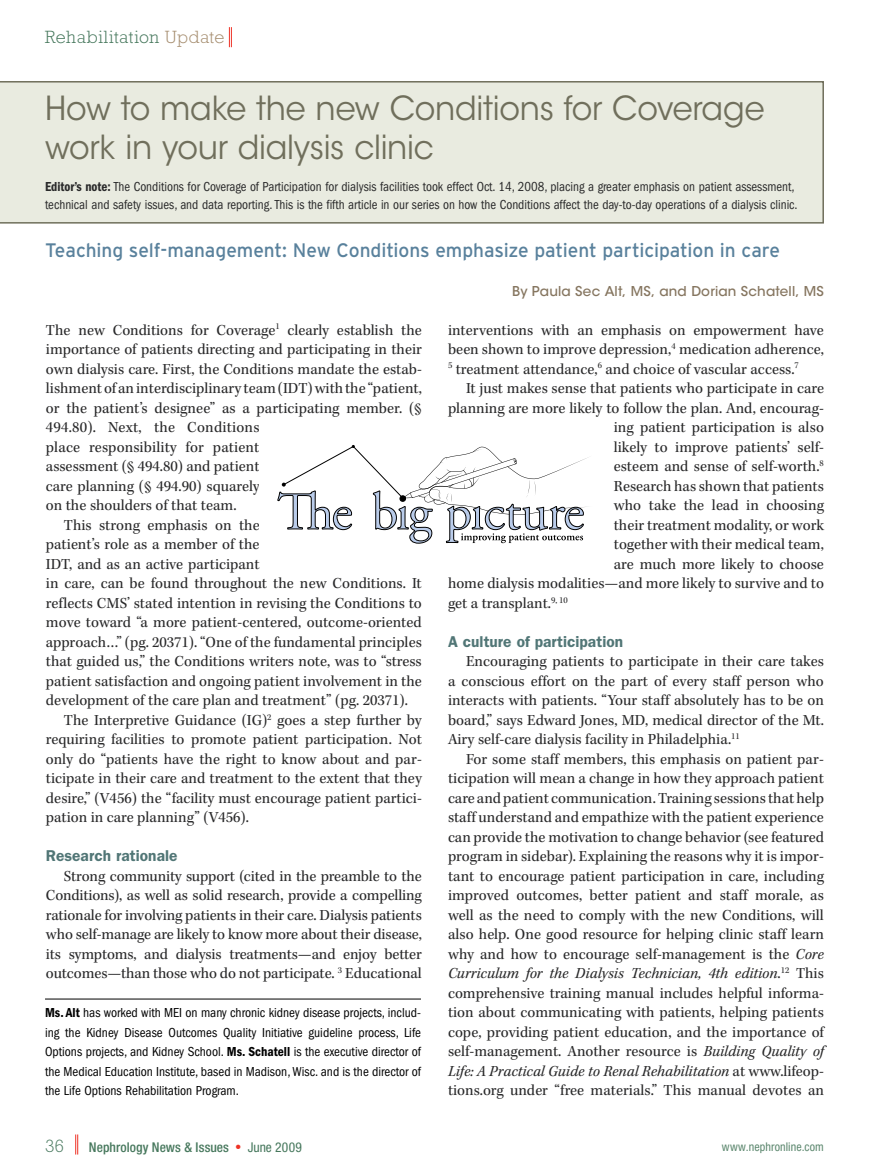
<style>
.page{position:relative;width:878px;height:1175px;background:#fff}
.page>*{position:absolute;margin:0;border:0;box-sizing:border-box;transform-origin:0 0}
.t1{font:33px/39px "ITC Avant Garde Std";letter-spacing:-.01em;color:#706f5c;scale:.96 1}
.t2{font:19.5px "Interstate";letter-spacing:-.005em;color:#59819c}
.t3{font:300 18px "Rockwell Std";letter-spacing:.025em;color:#47785d}
.t4{font:15.75px/19.5px "Kepler Std";color:#29292a;text-align:justify}
.t5{font:600 15.75px "ITC Franklin Gothic Std";letter-spacing:.005em;color:#517676}
.t6{font:condensed 13.5px/19.5px "ITC Franklin Gothic Std";color:#000;text-align:justify}
.t7{font:condensed 13.5px/18px "ITC Franklin Gothic Std";color:#29292a;scale:.96 1}
.t8{font:500 13.5px "ITC Avant Garde Std";letter-spacing:.01em;color:#867660}
.t9{font:500 condensed 13.5px "Helvetica Neue LT Std";letter-spacing:.005em;color:#47785d}
.t10{font:condensed 12px "Helvetica Neue LT Std";letter-spacing:.005em;color:#5e8970}
.s1{color:#a68e70}
.s2{font-family:"ITC Franklin Gothic Std Dm Cd";font-stretch:normal}
.s3{font-style:italic}
.s4{font-family:"ITC Franklin Gothic Std";font-weight:600;font-stretch:normal;font-size:15px;color:#ee3226}
.s5{font-weight:400}
</style>
<div class="page">
<svg style="left:75px;top:1134px;width:3px;height:20px"></svg>
<svg style="left:229px;top:27px;width:3px;height:20px"></svg>
<div style="left:0;top:81px;width:824px;height:143px;background:#e9ebe0"></div>
<hr style="left:45px;top:998px;width:376px;height:1px;background:#000">
<svg style="left:277px;top:445px;width:312px;height:99px"></svg>
<p class="t3" style="left:45px;top:27px;width:181px">Rehabilitation <span class="s1">Update</span></p>
<h1 class="t1" style="left:45px;top:89px;width:751px">How to make the new Conditions for Coverage work in your dialysis clinic</h1>
<p class="t7" style="left:45px;top:177px;width:785px"><span class="s2">Editor’s note:</span> The Conditions for Coverage of Participation for dialysis facilities took effect Oct. 14, 2008, placing a greater emphasis on patient assessment, technical and safety issues, and data reporting. This is the fifth article in our series on how the Conditions affect the day-to-day operations of a dialysis clinic.</p>
<p class="t2" style="left:45px;top:239px;width:736px">Teaching self-management: New Conditions emphasize patient participation in care</p>
<p class="t8" style="left:512px;top:282px;width:313px">By Paula Sec Alt, MS, and Dorian Schatell, MS</p>
<p class="t4" style="left:46px;top:320px;width:377px">The new Conditions for Coverage<sup>1</sup> clearly establish the</p>
<p class="t4" style="left:46px;top:340px;width:377px">importance of patients directing and participating in their</p>
<p class="t4" style="left:46px;top:359px;width:377px">own dialysis care. First, the Conditions mandate the estab-</p>
<p class="t4" style="left:46px;top:379px;width:377px">lishment of an interdisciplinary team (IDT) with the “patient,</p>
<p class="t4" style="left:46px;top:398px;width:377px">or the patient’s designee” as a participating member. (§</p>
<p class="t4" style="left:46px;top:418px;width:215px">494.80). Next, the Conditions</p>
<p class="t4" style="left:46px;top:437px;width:215px">place responsibility for patient</p>
<p class="t4" style="left:46px;top:457px;width:215px">assessment (§ 494.80) and patient</p>
<p class="t4" style="left:46px;top:476px;width:215px">care planning (§ 494.90) squarely</p>
<p class="t4" style="left:46px;top:496px;width:192px">on the shoulders of that team.</p>
<p class="t4" style="left:64px;top:515px;width:197px">This strong emphasis on the</p>
<p class="t4" style="left:46px;top:535px;width:215px">patient’s role as a member of the</p>
<p class="t4" style="left:46px;top:554px;width:215px">IDT, and as an active participant</p>
<p class="t4" style="left:46px;top:574px;width:377px">in care, can be found throughout the new Conditions. It</p>
<p class="t4" style="left:46px;top:593px;width:377px">reflects CMS’ stated intention in revising the Conditions to</p>
<p class="t4" style="left:46px;top:613px;width:377px">move toward “a more patient-centered, outcome-oriented</p>
<p class="t4" style="left:46px;top:632px;width:377px">approach…” (pg. 20371). “One of the fundamental principles</p>
<p class="t4" style="left:46px;top:652px;width:377px">that guided us,” the Conditions writers note, was to “stress</p>
<p class="t4" style="left:46px;top:671px;width:377px">patient satisfaction and ongoing patient involvement in the</p>
<p class="t4" style="left:46px;top:691px;width:363px">development of the care plan and treatment” (pg. 20371).</p>
<p class="t4" style="left:64px;top:710px;width:359px">The Interpretive Guidance (IG)<sup>2</sup> goes a step further by</p>
<p class="t4" style="left:46px;top:730px;width:377px">requiring facilities to promote patient participation. Not</p>
<p class="t4" style="left:46px;top:749px;width:377px">only do “patients have the right to know about and par-</p>
<p class="t4" style="left:46px;top:769px;width:377px">ticipate in their care and treatment to the extent that they</p>
<p class="t4" style="left:46px;top:788px;width:377px">desire,” (V456) the “facility must encourage patient partici-</p>
<p class="t4" style="left:46px;top:808px;width:204px">pation in care planning” (V456).</p>
<p class="t5" style="left:46px;top:846px;width:133px">Research rationale</p>
<p class="t4" style="left:46px;top:866px;width:377px;text-indent:18px">Strong community support (cited in the preamble to the Conditions), as well as solid research, provide a compelling rationale for involving patients in their care. Dialysis patients who self-manage are likely to know more about their disease, its symptoms, and dialysis treatments—and enjoy better outcomes—than those who do not participate. <sup>3</sup> Educational</p>
<p class="t6" style="left:45px;top:1003px;width:377px"><span class="s2">Ms. Alt</span> has worked with MEI on many chronic kidney disease projects, includ&shy;ing the Kidney Disease Outcomes Quality Initiative guideline process, Life Options projects, and Kidney School. <span class="s2">Ms. Schatell</span> is the executive director of the Medical Education Institute, based in Madison, Wisc. and is the director of the Life Options Rehabilitation Program.</p>
<p class="t4" style="left:448px;top:320px;width:377px">interventions with an emphasis on empowerment have been shown to improve depression,<sup>4</sup> medication adherence, <sup>5</sup> treatment attendance,<sup>6</sup> and choice of vascular access.<sup>7</sup></p>
<p class="t4" style="left:466px;top:379px;width:359px">It just makes sense that patients who participate in care</p>
<p class="t4" style="left:448px;top:398px;width:377px">planning are more likely to follow the plan. And, encourag-</p>
<p class="t4" style="left:614px;top:418px;width:212px">ing patient participation is also</p>
<p class="t4" style="left:614px;top:437px;width:211px">likely to improve patients’ self-</p>
<p class="t4" style="left:614px;top:457px;width:211px">esteem and sense of self-worth.<sup>8</sup></p>
<p class="t4" style="left:614px;top:476px;width:212px">Research has shown that patients</p>
<p class="t4" style="left:614px;top:496px;width:211px">who take the lead in choosing</p>
<p class="t4" style="left:614px;top:515px;width:212px">their treatment modality, or work</p>
<p class="t4" style="left:614px;top:535px;width:211px">together with their medical team,</p>
<p class="t4" style="left:614px;top:554px;width:211px">are much more likely to choose</p>
<p class="t4" style="left:448px;top:574px;width:377px">home dialysis modalities—and more likely to survive and to</p>
<p class="t4" style="left:448px;top:593px;width:121px">get a transplant.<sup>9,</sup> <sup>10</sup></p>
<p class="t5" style="left:448px;top:632px;width:177px">A culture of participation</p>
<p class="t4" style="left:448px;top:652px;width:377px;text-indent:18px">Encouraging patients to participate in their care takes a conscious effort on the part of every staff person who interacts with patients. “Your staff absolutely has to be on board,” says Edward Jones, MD, medical director of the Mt.<br>Airy self-care dialysis facility in Philadelphia.<sup>11</sup></p>
<p class="t4" style="left:448px;top:749px;width:377px;text-indent:18px">For some staff members, this emphasis on patient par&shy;ticipation will mean a change in how they approach patient care and patient communication. Training sessions that help staff understand and empathize with the patient experience can provide the motivation to change behavior (see featured program in sidebar). Explaining the reasons why it is impor&shy;tant to encourage patient participation in care, including improved outcomes, better patient and staff morale, as well as the need to comply with the new Conditions, will also help. One good resource for helping clinic staff learn why and how to encourage self-management is the <span class="s3">Core Curriculum for the Dialysis Technician, 4th edition</span>.<sup>12</sup> This comprehensive training manual includes helpful informa&shy;tion about communicating with patients, helping patients cope, providing patient education, and the importance of self-management. Another resource is <span class="s3">Building Quality of Life: A Practical Guide to Renal Rehabilitation</span> at www.lifeop&shy;tions.org under “free materials.” This manual devotes an</p>
<p class="t3" style="left:45px;top:1135px;width:21px">36</p>
<p class="t9" style="left:89px;top:1138px;width:214px">Nephrology News &amp; Issues <span class="s4">•</span> <span class="s5">June 2009</span></p>
<p class="t10" style="left:722px;top:1140px;width:103px">www.nephronline.com</p>
</div>
